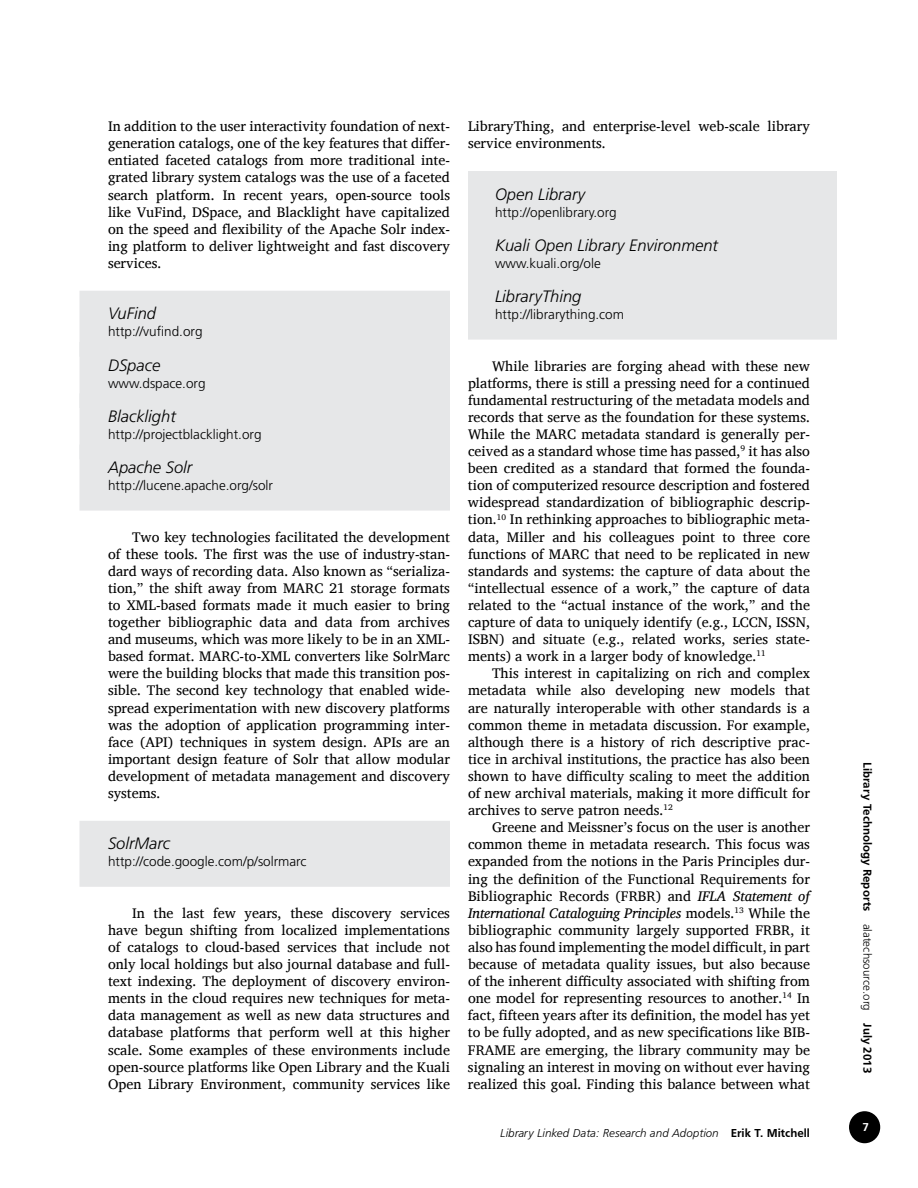
<style>
.page{position:relative;width:918px;height:1188px;background:#fff}
.page>*{position:absolute;margin:0;border:0;box-sizing:border-box;transform-origin:0 0}
.t1{font:italic 300 16.5px "Frutiger";color:#000}
.t2{font:14.25px/17.1px "Charis SIL";color:#000;text-align:justify}
.t3{font:300 13.5px "Frutiger";color:#000}
.t4{font:12px "Frugal Sans Light Italic DTC";color:#000}
.t5{font:12px "Frugal Sans Bold DTC";color:#000}
.t6{font:12px "Frugal Sans Bold DTC";color:#fff}
.s1{font-style:italic}
.s2{font-family:"Frugal Sans Bold DTC"}
.s3{font-family:"Frugal Sans Light DTC"}
</style>
<div class="page">
<div style="left:850px;top:1112px;width:29px;height:31px;background:#000;border-radius:50%"></div>
<div style="left:849px;top:1111px;width:31px;height:32px;border:2px solid #000;border-radius:50%"></div>
<div style="left:80px;top:291px;width:370px;height:66px;background:#e6e7e8"></div>
<div style="left:80px;top:342px;width:370px;height:66px;background:#e6e7e8"></div>
<div style="left:80px;top:393px;width:370px;height:66px;background:#e6e7e8"></div>
<div style="left:80px;top:445px;width:370px;height:66px;background:#e6e7e8"></div>
<div style="left:80px;top:821px;width:370px;height:66px;background:#e6e7e8"></div>
<div style="left:468px;top:171px;width:369px;height:66px;background:#e6e7e8"></div>
<div style="left:468px;top:222px;width:369px;height:66px;background:#e6e7e8"></div>
<div style="left:468px;top:274px;width:369px;height:66px;background:#e6e7e8"></div>
<p class="t2" style="left:108px;top:118px;width:344px">In addition to the user interactivity foundation of next&shy;generation catalogs, one of the key features that differ&shy;entiated faceted catalogs from more traditional inte&shy;grated library system catalogs was the use of a faceted search platform. In recent years, open-source tools like VuFind, DSpace, and Blacklight have capitalized on the speed and flexibility of the Apache Solr index&shy;ing platform to deliver lightweight and fast discovery services.</p>
<p class="t1" style="left:108px;top:304px;width:50px">VuFind</p>
<p class="t3" style="left:108px;top:324px;width:96px">http://vufind.org</p>
<p class="t1" style="left:108px;top:355px;width:54px">DSpace</p>
<p class="t3" style="left:108px;top:375px;width:99px">www.dspace.org</p>
<p class="t1" style="left:108px;top:407px;width:69px">Blacklight</p>
<p class="t3" style="left:108px;top:427px;width:155px">http://projectblacklight.org</p>
<p class="t1" style="left:108px;top:458px;width:86px">Apache Solr</p>
<p class="t3" style="left:108px;top:478px;width:167px">http://lucene.apache.org/solr</p>
<p class="t2" style="left:108px;top:528px;width:344px;text-indent:24px">Two key technologies facilitated the development of these tools. The first was the use of industry-stan&shy;dard ways of recording data. Also known as “serializa&shy;tion,” the shift away from MARC 21 storage formats to XML-based formats made it much easier to bring together bibliographic data and data from archives and museums, which was more likely to be in an XML&shy;based format. MARC-to-XML converters like SolrMarc were the building blocks that made this transition pos&shy;sible. The second key technology that enabled wide&shy;spread experimentation with new discovery platforms was the adoption of application programming inter&shy;face (API) techniques in system design. APIs are an important design feature of Solr that allow modular development of metadata management and discovery systems.</p>
<p class="t1" style="left:108px;top:834px;width:64px">SolrMarc</p>
<p class="t3" style="left:108px;top:854px;width:200px">http://code.google.com/p/solrmarc</p>
<p class="t2" style="left:108px;top:904px;width:344px;text-indent:24px">In the last few years, these discovery services have begun shifting from localized implementations of catalogs to cloud-based services that include not only local holdings but also journal database and full&shy;text indexing. The deployment of discovery environ&shy;ments in the cloud requires new techniques for meta&shy;data management as well as new data structures and database platforms that perform well at this higher scale. Some examples of these environments include open-source platforms like Open Library and the Kuali Open Library Environment, community services like</p>
<p class="t2" style="left:468px;top:118px;width:343px">LibraryThing, and enterprise-level web-scale library service environments.</p>
<p class="t1" style="left:495px;top:184px;width:92px">Open Library</p>
<p class="t3" style="left:495px;top:204px;width:123px">http://openlibrary.org</p>
<p class="t1" style="left:495px;top:236px;width:225px">Kuali Open Library Environment</p>
<p class="t3" style="left:495px;top:256px;width:107px">www.kuali.org/ole</p>
<p class="t1" style="left:495px;top:287px;width:88px">LibraryThing</p>
<p class="t3" style="left:495px;top:307px;width:131px">http://librarything.com</p>
<p class="t2" style="left:468px;top:357px;width:344px;text-indent:24px">While libraries are forging ahead with these new platforms, there is still a pressing need for a continued fundamental restructuring of the metadata models and records that serve as the foundation for these systems.<br>While the MARC metadata standard is generally per&shy;ceived as a standard whose time has passed,<sup>9</sup> it has also been credited as a standard that formed the founda&shy;tion of computerized resource description and fostered widespread standardization of bibliographic descrip&shy;tion.<sup>10</sup> In rethinking approaches to bibliographic meta&shy;data, Miller and his colleagues point to three core functions of MARC that need to be replicated in new standards and systems: the capture of data about the “intellectual essence of a work,” the capture of data related to the “actual instance of the work,” and the capture of data to uniquely identify (e.g., LCCN, ISSN, ISBN) and situate (e.g., related works, series state&shy;ments) a work in a larger body of knowledge.<sup>11</sup></p>
<p class="t2" style="left:468px;top:665px;width:344px;text-indent:24px">This interest in capitalizing on rich and complex metadata while also developing new models that are naturally interoperable with other standards is a common theme in metadata discussion. For example, although there is a history of rich descriptive prac&shy;tice in archival institutions, the practice has also been shown to have difficulty scaling to meet the addition of new archival materials, making it more difficult for archives to serve patron needs.<sup>12</sup></p>
<p class="t2" style="left:468px;top:819px;width:344px;text-indent:24px">Greene and Meissner’s focus on the user is another common theme in metadata research. This focus was expanded from the notions in the Paris Principles dur&shy;ing the definition of the Functional Requirements for Bibliographic Records (FRBR) and <span class="s1">IFLA Statement of International Cataloguing Principles</span> models.<sup>13</sup> While the bibliographic community largely supported FRBR, it also has found implementing the model difficult, in part because of metadata quality issues, but also because of the inherent difficulty associated with shifting from one model for representing resources to another.<sup>14</sup> In fact, fifteen years after its definition, the model has yet to be fully adopted, and as new specifications like BIB-FRAME are emerging, the library community may be signaling an interest in moving on without ever having realized this goal. Finding this balance between what</p>
<p class="t4" style="left:500px;top:1126px;width:311px">Library Linked Data: Research and Adoption <span class="s2">Erik T. Mitchell</span></p>
<p class="t5" style="left:874px;top:762px;width:313px;rotate:90deg">Library Technology Reports <span class="s3">alatechsource.org</span> July 2013</p>
<p class="t6" style="left:862px;top:1120px;width:8px">7</p>
</div>
